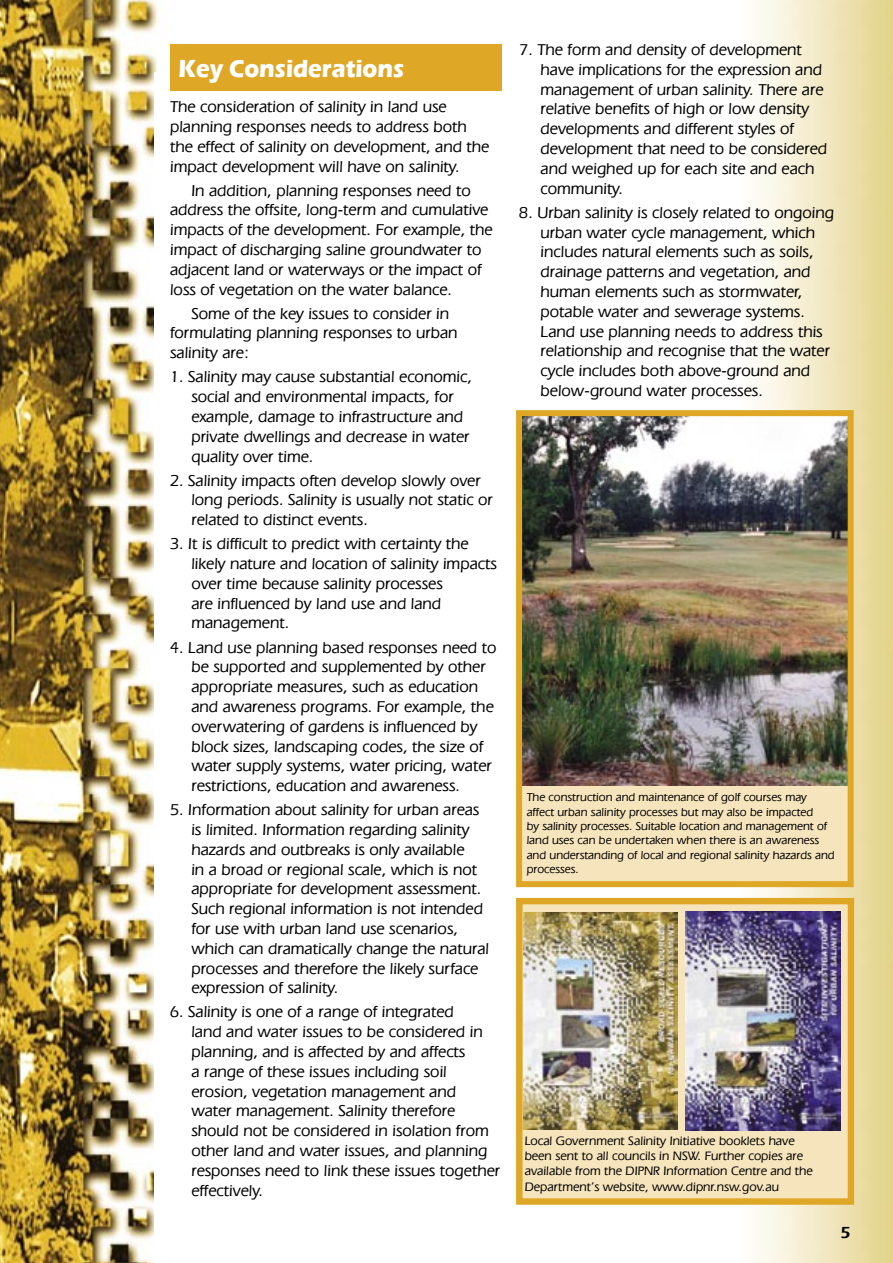
<style>
.page{position:relative;width:893px;height:1263px;background:#fff}
.page>*{position:absolute;margin:0;border:0;box-sizing:border-box;transform-origin:0 0}
.t1{font:700 25.5px "Eras ITC";color:#fff;scale:.9 1}
.t2{font:500 16.5px/19.8px "Eras IT Cby BT";color:#000}
.t3{font:600 16.5px "Eras ITC";color:#000}
.Body_Text_3{font:500 12.75px/15.5px "Eras IT Cby BT";color:#000}
.Body_Text_3-2{font:500 12px/14.4px "Eras IT Cby BT";color:#000}
</style>
<div class="page">
<img style="left:0;top:0;width:158px;height:1263px">
<img style="left:501px;top:0;width:392px;height:1263px">
<div style="left:154px;top:72px;width:35px;height:1181px;background:#fff"></div>
<div style="left:170px;top:44px;width:331px;height:47px;background:#dea726"></div>
<div style="left:519px;top:413px;width:332px;height:471px;background:#f6e4bc"></div>
<img style="left:523px;top:417px;width:324px;height:369px">
<div style="left:516px;top:410px;width:338px;height:477px;border:6px solid #dea726"></div>
<div style="left:519px;top:901px;width:332px;height:300px;background:#f6e4bc"></div>
<div style="left:516px;top:898px;width:338px;height:307px;border:6px solid #dea726"></div>
<img style="left:524px;top:912px;width:154px;height:218px">
<img style="left:685px;top:911px;width:155px;height:219px">
<p class="t1" style="left:179px;top:53px;width:252px">Key Considerations</p>
<p class="t2" style="left:170px;top:96px;width:321px">The consideration of salinity in land use planning responses needs to address both the effect of salinity on development, and the impact development will have on salinity.</p>
<p class="t2" style="left:170px;top:180px;width:324px;text-indent:21px">In addition, planning responses need to address the offsite, long-term and cumulative impacts of the development. For example, the impact of discharging saline groundwater to adjacent land or waterways or the impact of loss of vegetation on the water balance.</p>
<p class="t2" style="left:170px;top:303px;width:289px;text-indent:21px">Some of the key issues to consider in formulating planning responses to urban salinity are:</p>
<p class="t2" style="left:191px;top:367px;width:282px;text-indent:-21px">1. Salinity may cause substantial economic, social and environmental impacts, for example, damage to infrastructure and private dwellings and decrease in water quality over time.</p>
<p class="t2" style="left:191px;top:470px;width:303px;text-indent:-21px">2. Salinity impacts often develop slowly over long periods. Salinity is usually not static or related to distinct events.</p>
<p class="t2" style="left:191px;top:533px;width:307px;text-indent:-21px">3. It is difficult to predict with certainty the likely nature and location of salinity impacts over time because salinity processes<br>are influenced by land use and land management.</p>
<p class="t2" style="left:191px;top:637px;width:307px;text-indent:-21px">4. Land use planning based responses need to be supported and supplemented by other appropriate measures, such as education and awareness programs. For example, the overwatering of gardens is influenced by block sizes, landscaping codes, the size of water supply systems, water pricing, water restrictions, education and awareness.</p>
<p class="t2" style="left:191px;top:799px;width:299px;text-indent:-21px">5. Information about salinity for urban areas is limited. Information regarding salinity hazards and outbreaks is only available<br>in a broad or regional scale, which is not appropriate for development assessment.<br>Such regional information is not intended for use with urban land use scenarios, which can dramatically change the natural processes and therefore the likely surface expression of salinity.</p>
<p class="t2" style="left:191px;top:1002px;width:310px;text-indent:-21px">6. Salinity is one of a range of integrated<br>land and water issues to be considered in planning, and is affected by and affects<br>a range of these issues including soil erosion, vegetation management and water management. Salinity therefore should not be considered in isolation from other land and water issues, and planning responses need to link these issues together effectively.</p>
<p class="t2" style="left:540px;top:39px;width:288px;text-indent:-21px">7. The form and density of development have implications for the expression and management of urban salinity. There are relative benefits of high or low density developments and different styles of development that need to be considered and weighed up for each site and each community.</p>
<p class="t2" style="left:540px;top:202px;width:295px;text-indent:-21px">8. Urban salinity is closely related to ongoing urban water cycle management, which includes natural elements such as soils, drainage patterns and vegetation, and human elements such as stormwater, potable water and sewerage systems.<br>Land use planning needs to address this relationship and recognise that the water cycle includes both above-ground and below-ground water processes.</p>
<p class="Body_Text_3-2" style="left:527px;top:790px;width:309px">The construction and maintenance of golf courses may affect urban salinity processes but may also be impacted<br>by salinity processes. Suitable location and management of land uses can be undertaken when there is an awareness and understanding of local and regional salinity hazards and processes.</p>
<p class="Body_Text_3" style="left:525px;top:1132px;width:289px">Local Government Salinity Initiative booklets have been sent to all councils in NSW. Further copies are available from the DIPNR Information Centre and the Department’s website, www.dipnr.nsw.gov.au</p>
<p class="t3" style="left:840px;top:1223px;width:12px">5</p>
</div>
